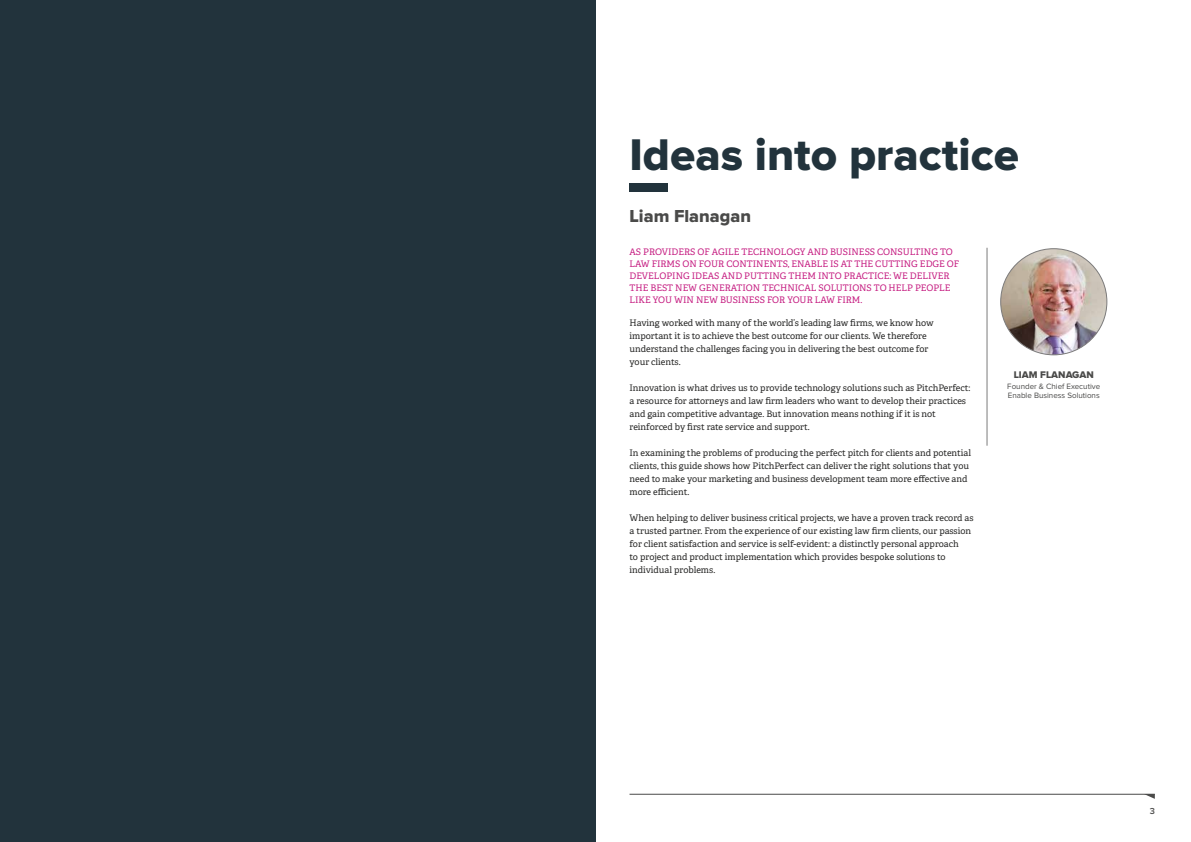
<style>
.page{position:relative;width:1191px;height:842px;background:#fff}
.page>*{position:absolute;margin:0;border:0;box-sizing:border-box;transform-origin:0 0}
.t1{font:46px "Proxima Nova Extrabld";color:#22333c}
.t2{font:18px "Proxima Nova Extrabld";color:#4a4a49}
.t3{font:10px "Proxima Nova Extrabld";color:#4a4a49}
.t4{font:9px/13px "Adelle PE";color:#282827}
.t5{font:9px/12px "Adelle PE";color:#c51b80}
.t6{font:600 9px "Proxima Nova";color:#4a4a49}
.t7{font:8px/9px "Proxima Nova";color:#4a4a49}
</style>
<div class="page">
<hr style="left:629px;top:794px;width:525px;height:1px;background:#4a4a49">
<svg style="left:1144px;top:794px;width:10px;height:5px"></svg>
<div style="left:0;top:0;width:595px;height:842px;background:#22333c"></div>
<img style="left:1000px;top:249px;width:106px;height:106px;border-radius:53px">
<div style="left:629px;top:183px;width:39px;height:9px;background:#22333c"></div>
<hr style="left:986px;top:248px;width:1px;height:198px;background:#7c7b7b">
<h1 class="t1" style="left:629px;top:133px;width:391px">Ideas into practice</h1>
<h2 class="t2" style="left:629px;top:208px;width:123px">Liam Flanagan</h2>
<p class="t5" style="left:629px;top:245px;width:331px">AS PROVIDERS OF AGILE TECHNOLOGY AND BUSINESS CONSULTING TO LAW FIRMS ON FOUR CONTINENTS, ENABLE IS AT THE CUTTING EDGE OF DEVELOPING IDEAS AND PUTTING THEM INTO PRACTICE: WE DELIVER THE BEST NEW GENERATION TECHNICAL SOLUTIONS TO HELP PEOPLE LIKE YOU WIN NEW BUSINESS FOR YOUR LAW FIRM.</p>
<p class="t4" style="left:629px;top:316px;width:305px">Having worked with many of the world’s leading law firms, we know how important it is to achieve the best outcome for our clients. We therefore understand the challenges facing you in delivering the best outcome for your clients.</p>
<p class="t4" style="left:629px;top:381px;width:342px">Innovation is what drives us to provide technology solutions such as PitchPerfect: a resource for attorneys and law firm leaders who want to develop their practices and gain competitive advantage. But innovation means nothing if it is not reinforced by first rate service and support.</p>
<p class="t4" style="left:629px;top:446px;width:343px">In examining the problems of producing the perfect pitch for clients and potential clients, this guide shows how PitchPerfect can deliver the right solutions that you need to make your marketing and business development team more effective and more efficient.</p>
<p class="t4" style="left:629px;top:511px;width:345px">When helping to deliver business critical projects, we have a proven track record as a trusted partner. From the experience of our existing law firm clients, our passion for client satisfaction and service is self-evident: a distinctly personal approach<br>to project and product implementation which provides bespoke solutions to individual problems.</p>
<p class="t3" style="left:1013px;top:370px;width:82px">LIAM FLANAGAN</p>
<p class="t7" style="left:1007px;top:382px;width:94px">Founder &amp; Chief Executive<br>Enable Business Solutions</p>
<p class="t6" style="left:1149px;top:807px;width:7px">3</p>
</div>
